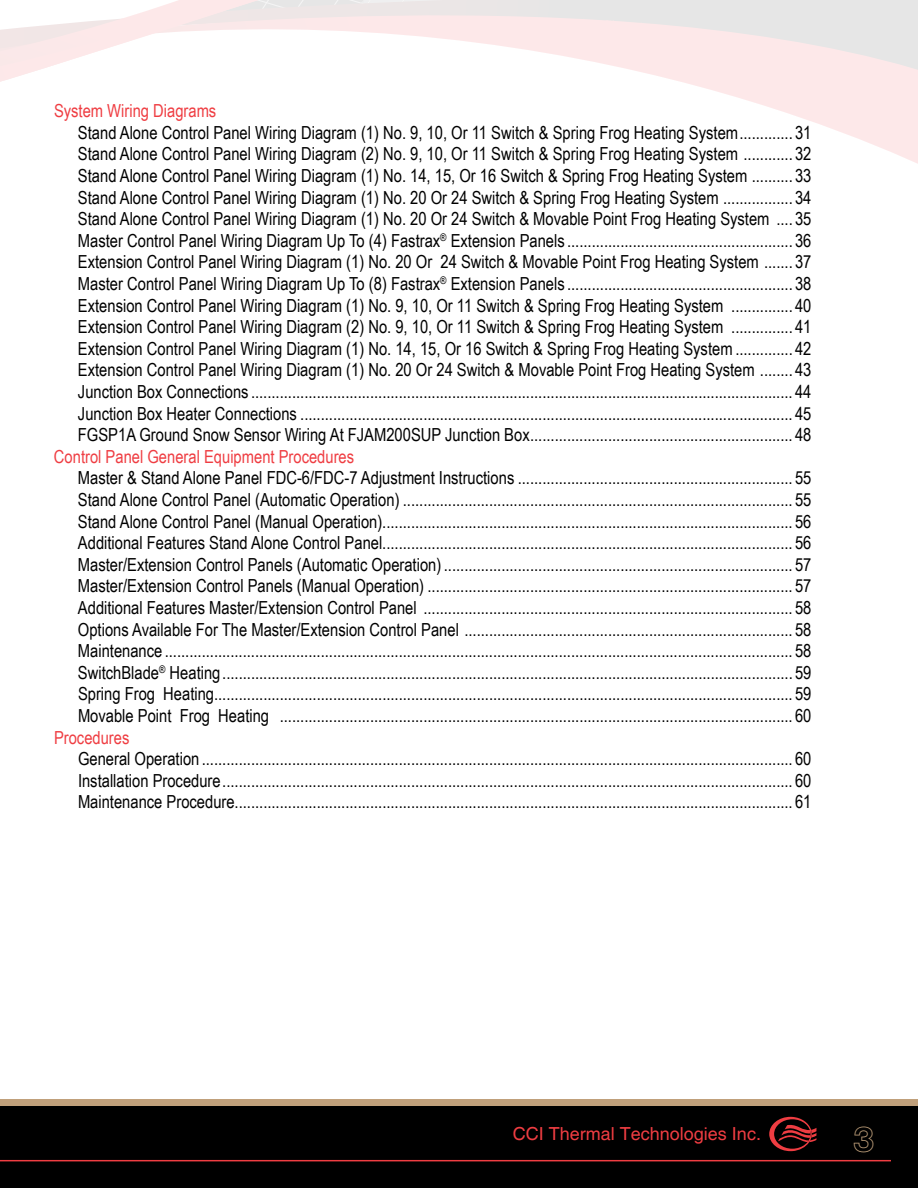
<style>
.page{position:relative;width:918px;height:1188px;background:#fff}
.page>*{position:absolute;margin:0;border:0;box-sizing:border-box;transform-origin:0 0}
.t1{font:36px "Helvetica Neue Bold Outline";color:#c0a07b}
.t2{font:18px/21.6px "Arial Narrow";color:#000;text-align:justify}
.t3{font:18px "Arial Narrow";color:#ef3d42}
.t4{font:18px "Helvetica";color:#ef3d42}
</style>
<div class="page">
<div style="left:0;top:1099px;width:918px;height:89px;background:#c0a07b"></div>
<div style="left:0;top:1107px;width:918px;height:81px;background:#000"></div>
<hr style="left:0;top:1160px;width:891px;height:1px;background:#ef3d42">
<svg style="left:769px;top:1117px;width:47px;height:34px"></svg>
<svg style="left:343px;top:0;width:575px;height:164px"></svg>
<svg style="left:0;top:0;width:342px;height:82px"></svg>
<img style="left:531px;top:0;width:170px;height:2px">
<img style="left:590px;top:2px;width:58px;height:51px">
<p class="t3" style="left:54px;top:98px;width:164px">System Wiring Diagrams</p>
<p class="t2" style="left:78px;top:121px;width:735px">Stand Alone Control Panel Wiring Diagram (1) No. 9, 10, Or 11 Switch &amp; Spring Frog Heating System............. 31<br>Stand Alone Control Panel Wiring Diagram (2) No. 9, 10, Or 11 Switch &amp; Spring Frog Heating System ............ 32<br>Stand Alone Control Panel Wiring Diagram (1) No. 14, 15, Or 16 Switch &amp; Spring Frog Heating System .......... 33<br>Stand Alone Control Panel Wiring Diagram (1) No. 20 Or 24 Switch &amp; Spring Frog Heating System ................. 34<br>Stand Alone Control Panel Wiring Diagram (1) No. 20 Or 24 Switch &amp; Movable Point Frog Heating System .... 35<br>Master Control Panel Wiring Diagram Up To (4) Fastrax<sup>®</sup> Extension Panels ....................................................... 36<br>Extension Control Panel Wiring Diagram (1) No. 20 Or 24 Switch &amp; Movable Point Frog Heating System ....... 37<br>Master Control Panel Wiring Diagram Up To (8) Fastrax<sup>®</sup> Extension Panels ....................................................... 38<br>Extension Control Panel Wiring Diagram (1) No. 9, 10, Or 11 Switch &amp; Spring Frog Heating System ............... 40<br>Extension Control Panel Wiring Diagram (2) No. 9, 10, Or 11 Switch &amp; Spring Frog Heating System ............... 41<br>Extension Control Panel Wiring Diagram (1) No. 14, 15, Or 16 Switch &amp; Spring Frog Heating System.............. 42<br>Extension Control Panel Wiring Diagram (1) No. 20 Or 24 Switch &amp; Movable Point Frog Heating System ........ 43<br>Junction Box Connections .................................................................................................................................... 44<br>Junction Box Heater Connections ........................................................................................................................ 45<br>FGSP1A Ground Snow Sensor Wiring At FJAM200SUP Junction Box................................................................ 48</p>
<p class="t3" style="left:54px;top:443px;width:302px">Control Panel General Equipment Procedures</p>
<p class="t2" style="left:78px;top:467px;width:735px">Master &amp; Stand Alone Panel FDC-6/FDC-7 Adjustment Instructions ................................................................... 55<br>Stand Alone Control Panel (Automatic Operation) ............................................................................................... 55<br>Stand Alone Control Panel (Manual Operation).................................................................................................... 56<br>Additional Features Stand Alone Control Panel.................................................................................................... 56<br>Master/Extension Control Panels (Automatic Operation) ..................................................................................... 57<br>Master/Extension Control Panels (Manual Operation) ......................................................................................... 57<br>Additional Features Master/Extension Control Panel .......................................................................................... 58<br>Options Available For The Master/Extension Control Panel ................................................................................ 58<br>Maintenance ......................................................................................................................................................... 58<br>SwitchBlade<sup>®</sup> Heating........................................................................................................................................... 59<br>Spring Frog Heating............................................................................................................................................. 59<br>Movable Point Frog Heating ............................................................................................................................. 60</p>
<p class="t3" style="left:54px;top:724px;width:77px">Procedures</p>
<p class="t2" style="left:78px;top:747px;width:735px">General Operation ................................................................................................................................................ 60<br>Installation Procedure........................................................................................................................................... 60<br>Maintenance Procedure........................................................................................................................................ 61</p>
<p class="t4" style="left:513px;top:1123px;width:250px">CCI Thermal Technologies Inc.</p>
<h1 class="t1" style="left:853px;top:1117px;width:24px">3</h1>
</div>
